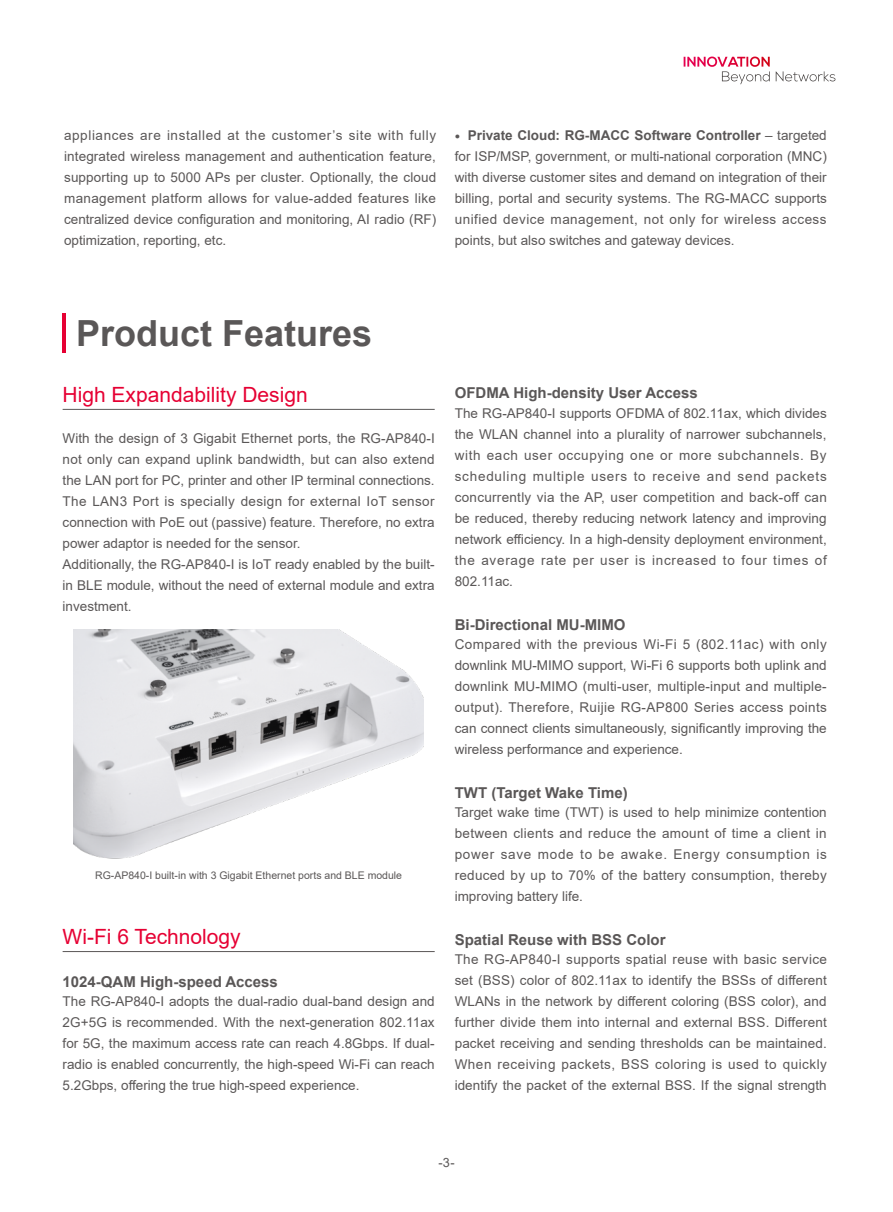
<style>
.page{position:relative;width:893px;height:1212px;background:#fff}
.page>*{position:absolute;margin:0;border:0;box-sizing:border-box;transform-origin:0 0}
.t1{font:700 36px "Arial";color:#5a5757}
.正文{font:21px "Arial";color:#e60033}
.正文-2{font:700 15px "Arial";color:#5a5757}
.正文-3{font:13.5px/21px "Arial";color:#5a5757;text-align:justify}
.t2{font:12.75px "Arial";color:#5a5757}
.t3{font:10.5px "Arial";color:#5a5757}
.s1{font-size:9px}
.s2{font-weight:700}
</style>
<div class="page">
<svg style="left:684px;top:57px;width:86px;height:27px"></svg>
<svg style="left:776px;top:71px;width:59px;height:10px"></svg>
<hr style="left:63px;top:313px;width:3px;height:40px;background:#e60033">
<hr style="left:63px;top:409px;width:372px;height:1px;background:#5a5757">
<img style="left:74px;top:630px;width:350px;height:229px">
<hr style="left:63px;top:951px;width:372px;height:1px;background:#5a5757">
<p class="正文-3" style="left:64px;top:125px;width:374px">appliances are installed at the customer’s site with fully integrated wireless management and authentication feature, supporting up to 5000 APs per cluster. Optionally, the cloud management platform allows for value-added features like centralized device configuration and monitoring, AI radio (RF) optimization, reporting, etc.</p>
<p class="正文-3" style="left:455px;top:125px;width:374px"><span class="s1">●</span> <span class="s2">Private Cloud: RG-MACC Software Controller</span> – targeted for ISP/MSP, government, or multi-national corporation (MNC) with diverse customer sites and demand on integration of their billing, portal and security systems. The RG-MACC supports unified device management, not only for wireless access points, but also switches and gateway devices.</p>
<p class="t1" style="left:76px;top:308px;width:298px">Product Features</p>
<p class="正文" style="left:63px;top:380px;width:247px">High Expandability Design</p>
<p class="正文-3" style="left:63px;top:428px;width:374px">With the design of 3 Gigabit Ethernet ports, the RG-AP840-I not only can expand uplink bandwidth, but can also extend the LAN port for PC, printer and other IP terminal connections.<br>The LAN3 Port is specially design for external IoT sensor connection with PoE out (passive) feature. Therefore, no extra power adaptor is needed for the sensor.</p>
<p class="正文-3" style="left:63px;top:554px;width:374px">Additionally, the RG-AP840-I is IoT ready enabled by the built&shy;in BLE module, without the need of external module and extra investment.</p>
<p class="t3" style="left:95px;top:868px;width:308px">RG-AP840-I built-in with 3 Gigabit Ethernet ports and BLE module</p>
<p class="正文" style="left:63px;top:922px;width:180px">Wi-Fi 6 Technology</p>
<p class="正文-2" style="left:63px;top:971px;width:217px">1024-QAM High-speed Access</p>
<p class="正文-3" style="left:63px;top:991px;width:374px">The RG-AP840-I adopts the dual-radio dual-band design and 2G+5G is recommended. With the next-generation 802.11ax for 5G, the maximum access rate can reach 4.8Gbps. If dual&shy;radio is enabled concurrently, the high-speed Wi-Fi can reach 5.2Gbps, offering the true high-speed experience.</p>
<p class="正文-2" style="left:455px;top:383px;width:245px">OFDMA High-density User Access</p>
<p class="正文-3" style="left:455px;top:403px;width:374px">The RG-AP840-I supports OFDMA of 802.11ax, which divides the WLAN channel into a plurality of narrower subchannels, with each user occupying one or more subchannels. By scheduling multiple users to receive and send packets concurrently via the AP, user competition and back-off can be reduced, thereby reducing network latency and improving network efficiency. In a high-density deployment environment, the average rate per user is increased to four times of 802.11ac.</p>
<p class="正文-2" style="left:455px;top:614px;width:172px">Bi-Directional MU-MIMO</p>
<p class="正文-3" style="left:455px;top:634px;width:374px">Compared with the previous Wi-Fi 5 (802.11ac) with only downlink MU-MIMO support, Wi-Fi 6 supports both uplink and downlink MU-MIMO (multi-user, multiple-input and multiple&shy;output). Therefore, Ruijie RG-AP800 Series access points can connect clients simultaneously, significantly improving the wireless performance and experience.</p>
<p class="正文-2" style="left:455px;top:782px;width:175px">TWT (Target Wake Time)</p>
<p class="正文-3" style="left:455px;top:802px;width:374px">Target wake time (TWT) is used to help minimize contention between clients and reduce the amount of time a client in power save mode to be awake. Energy consumption is reduced by up to 70% of the battery consumption, thereby improving battery life.</p>
<p class="正文-2" style="left:455px;top:929px;width:212px">Spatial Reuse with BSS Color</p>
<p class="正文-3" style="left:455px;top:949px;width:374px">The RG-AP840-I supports spatial reuse with basic service set (BSS) color of 802.11ax to identify the BSSs of different WLANs in the network by different coloring (BSS color), and further divide them into internal and external BSS. Different packet receiving and sending thresholds can be maintained.<br>When receiving packets, BSS coloring is used to quickly identify the packet of the external BSS. If the signal strength</p>
<p class="t2" style="left:438px;top:1153px;width:18px">-3-</p>
</div>
